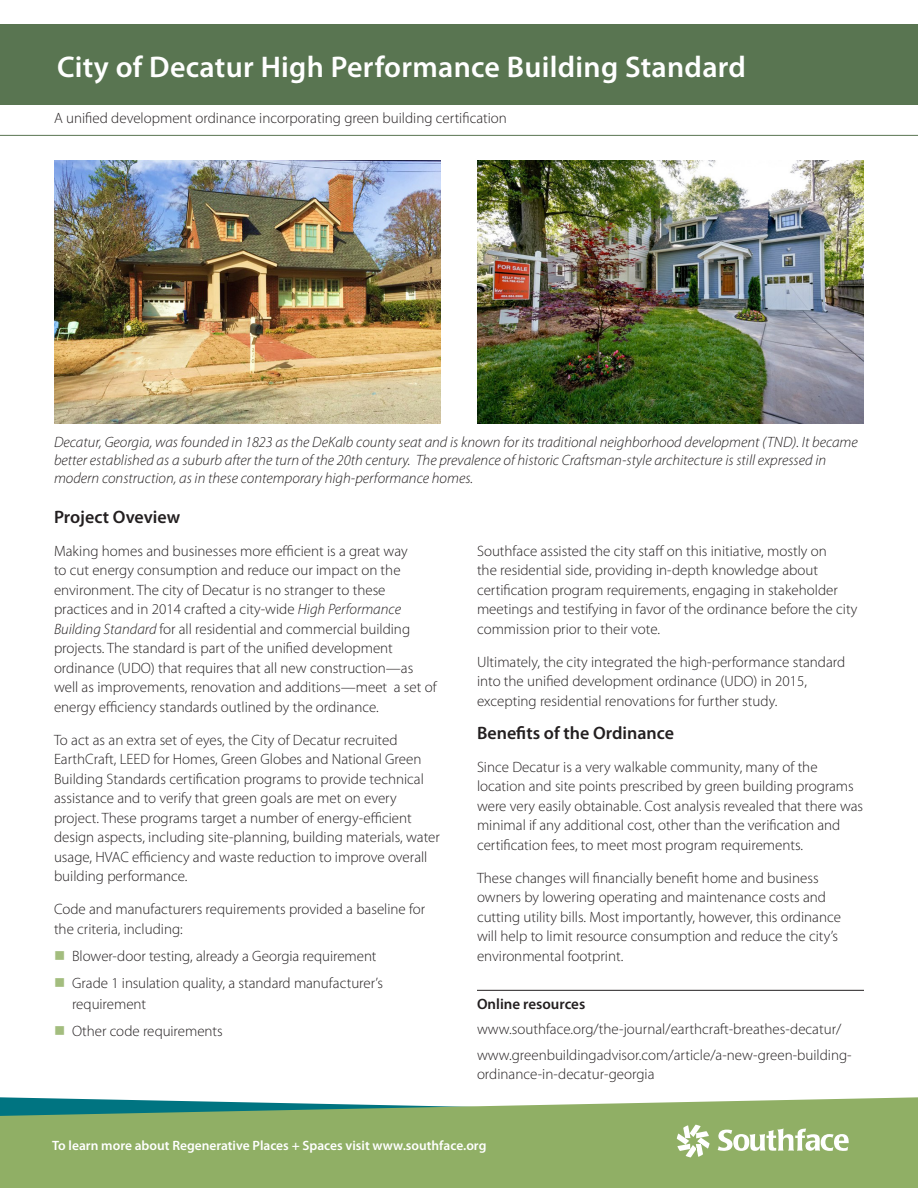
<style>
.page{position:relative;width:918px;height:1188px;background:#fff}
.page>*{position:absolute;margin:0;border:0;box-sizing:border-box;transform-origin:0 0}
.Header_-_all_caps{font:600 30px "Myriad Pro";letter-spacing:.01em;color:#fff}
.SUBHEAD{font:600 18px "Myriad Pro";color:#231f20}
.Body_2{font:300 15px/19.5px "Myriad Pro";color:#231f20}
.t1{font:italic 300 15px/18px "Myriad Pro";color:#231f20}
.ruled_heading{font:300 15px "Myriad Pro";color:#231f20}
.rules_addendum_text{font:600 15px "Myriad Pro";color:#231f20}
.Body_2-2{font:600 13.5px "Myriad Pro";color:#fff}
.s1{font-style:italic}
</style>
<div class="page">
<hr style="left:477px;top:990px;width:387px;height:1px;background:#231f20">
<div style="left:0;top:24px;width:918px;height:81px;background:#597551"></div>
<hr style="left:0;top:135px;width:918px;height:1px;background:#597551">
<svg style="left:0;top:1097px;width:918px;height:91px;fill:#90af65"></svg>
<svg style="left:677px;top:1125px;width:33px;height:32px"></svg>
<svg style="left:718px;top:1128px;width:131px;height:23px"></svg>
<img style="left:54px;top:160px;width:387px;height:263px">
<img style="left:477px;top:160px;width:387px;height:263px">
<p class="Header_-_all_caps" style="left:57px;top:47px;width:691px">City of Decatur High Performance Building Standard</p>
<p class="ruled_heading" style="left:54px;top:109px;width:454px">A unified development ordinance incorporating green building certification</p>
<p class="t1" style="left:54px;top:433px;width:805px">Decatur, Georgia, was founded in 1823 as the DeKalb county seat and is known for its traditional neighborhood development (TND). It became better established as a suburb after the turn of the 20th century. The prevalence of historic Craftsman-style architecture is still expressed in modern construction, as in these contemporary high-performance homes.</p>
<p class="SUBHEAD" style="left:54px;top:505px;width:128px">Project Oveview</p>
<p class="Body_2" style="left:54px;top:541px;width:384px">Making homes and businesses more efficient is a great way<br>to cut energy consumption and reduce our impact on the environment. The city of Decatur is no stranger to these practices and in 2014 crafted a city-wide <span class="s1">High Performance Building Standard</span> for all residential and commercial building projects. The standard is part of the unified development ordinance (UDO) that requires that all new construction—as well as improvements, renovation and additions—meet a set of energy efficiency standards outlined by the ordinance.</p>
<p class="Body_2" style="left:54px;top:730px;width:387px">To act as an extra set of eyes, the City of Decatur recruited EarthCraft, LEED for Homes, Green Globes and National Green Building Standards certification programs to provide technical assistance and to verify that green goals are met on every project. These programs target a number of energy-efficient design aspects, including site-planning, building materials, water usage, HVAC efficiency and waste reduction to improve overall building performance.</p>
<p class="Body_2" style="left:54px;top:899px;width:373px">Code and manufacturers requirements provided a baseline for the criteria, including:</p>
<p class="Body_2" style="left:72px;top:946px;width:306px">Blower-door testing, already a Georgia requirement</p>
<p class="Body_2" style="left:72px;top:972px;width:313px;line-height:21px">Grade 1 insulation quality, a standard manufacturer’s requirement</p>
<p class="Body_2" style="left:72px;top:1021px;width:152px">Other code requirements</p>
<p class="Body_2" style="left:477px;top:541px;width:382px">Southface assisted the city staff on this initiative, mostly on<br>the residential side, providing in-depth knowledge about certification program requirements, engaging in stakeholder meetings and testifying in favor of the ordinance before the city commission prior to their vote.</p>
<p class="Body_2" style="left:477px;top:652px;width:370px">Ultimately, the city integrated the high-performance standard into the unified development ordinance (UDO) in 2015, excepting residential renovations for further study.</p>
<p class="SUBHEAD" style="left:477px;top:721px;width:199px">Benefits of the Ordinance</p>
<p class="Body_2" style="left:477px;top:757px;width:388px">Since Decatur is a very walkable community, many of the location and site points prescribed by green building programs were very easily obtainable. Cost analysis revealed that there was minimal if any additional cost, other than the verification and certification fees, to meet most program requirements.</p>
<p class="Body_2" style="left:477px;top:868px;width:366px">These changes will financially benefit home and business owners by lowering operating and maintenance costs and cutting utility bills. Most importantly, however, this ordinance will help to limit resource consumption and reduce the city’s environmental footprint.</p>
<p class="rules_addendum_text" style="left:477px;top:994px;width:110px">Online resources</p>
<p class="Body_2" style="left:477px;top:1019px;width:366px">www.southface.org/the-journal/earthcraft-breathes-decatur/</p>
<p class="Body_2" style="left:477px;top:1045px;width:376px">www.greenbuildingadvisor.com/article/a-new-green-building&shy;ordinance-in-decatur-georgia</p>
<p class="Body_2-2" style="left:52px;top:1137px;width:436px">To learn more about Regenerative Places + Spaces visit www.southface.org</p>
</div>
